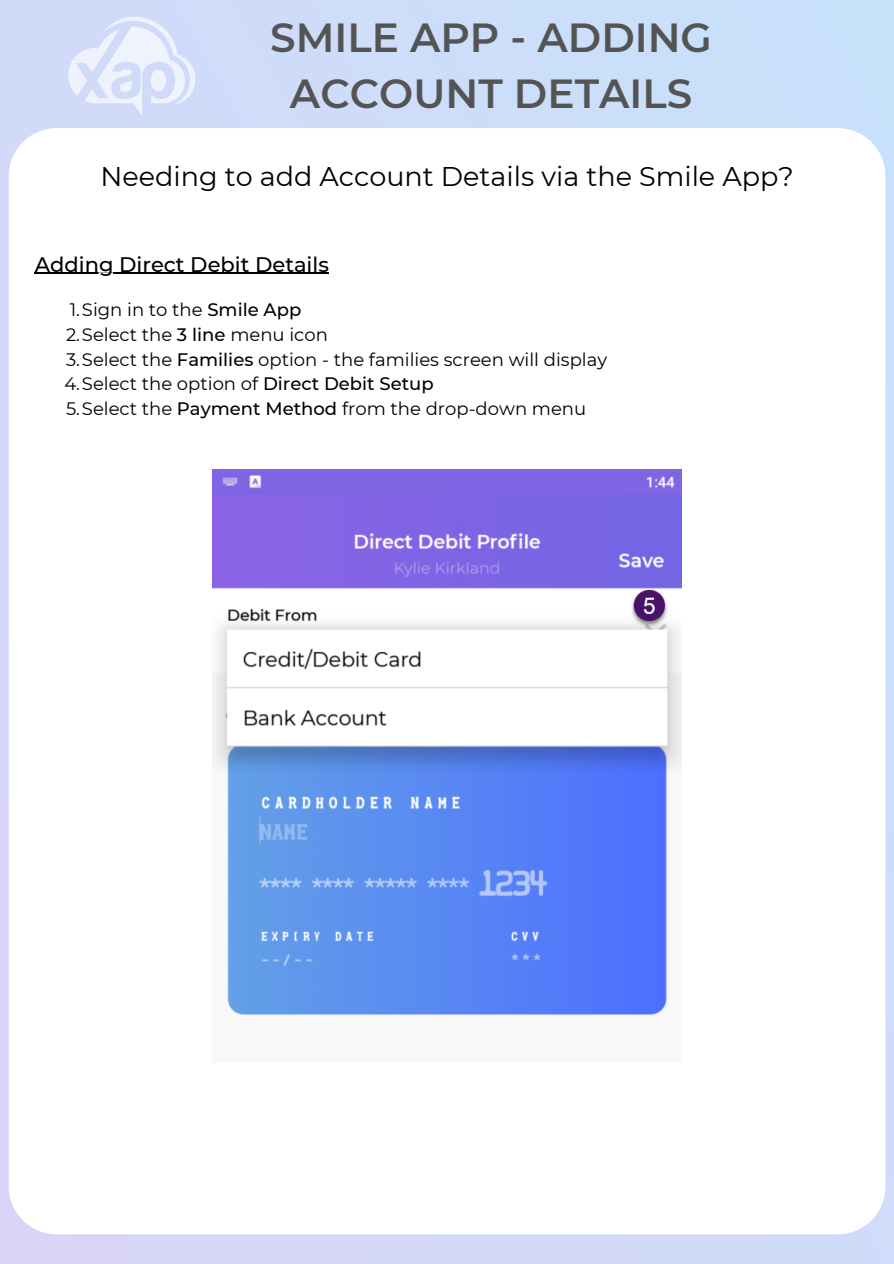
<style>
.page{position:relative;width:894px;height:1264px;background:#fff}
.page>*{position:absolute;margin:0;border:0;box-sizing:border-box;transform-origin:0 0}
.t1{font:600 40.5px/56.2px "Montserrat";color:#545454;text-align:center}
.t2{font:27px "Montserrat";color:#000}
.t3{font:500 21px "Montserrat";color:#000}
.t4{font:18px "Montserrat";color:#000}
.s1{font-weight:500}
</style>
<div class="page">
<div style="left:0;top:0;width:893px;height:1263px;background:#cdddfa"></div>
<div style="left:9px;top:128px;width:876px;height:1106px;background:#fff;border-radius:48px"></div>
<svg style="left:68px;top:17px;width:128px;height:98px"></svg>
<img style="left:212px;top:469px;width:469px;height:546px">
<hr style="left:35px;top:273px;width:294px;height:1px;background:#000">
<p class="t1" style="left:270px;top:9px;width:443px">SMILE APP - ADDING<br>ACCOUNT DETAILS</p>
<p class="t2" style="left:101px;top:160px;width:694px">Needing to add Account Details via the Smile App?</p>
<p class="t3" style="left:35px;top:251px;width:295px">Adding Direct Debit Details</p>
<p class="t4" style="left:70px;top:298px;width:233px">1.Sign in to the <span class="s1">Smile App</span></p>
<p class="t4" style="left:66px;top:323px;width:263px">2.Select the <span class="s1">3 line</span> menu icon</p>
<p class="t4" style="left:66px;top:348px;width:542px">3.Select the <span class="s1">Families</span> option - the families screen will display</p>
<p class="t4" style="left:64px;top:373px;width:371px">4.Select the option of <span class="s1">Direct Debit Setup</span></p>
<p class="t4" style="left:66px;top:397px;width:521px">5.Select the <span class="s1">Payment Method</span> from the drop-down menu</p>
</div>
